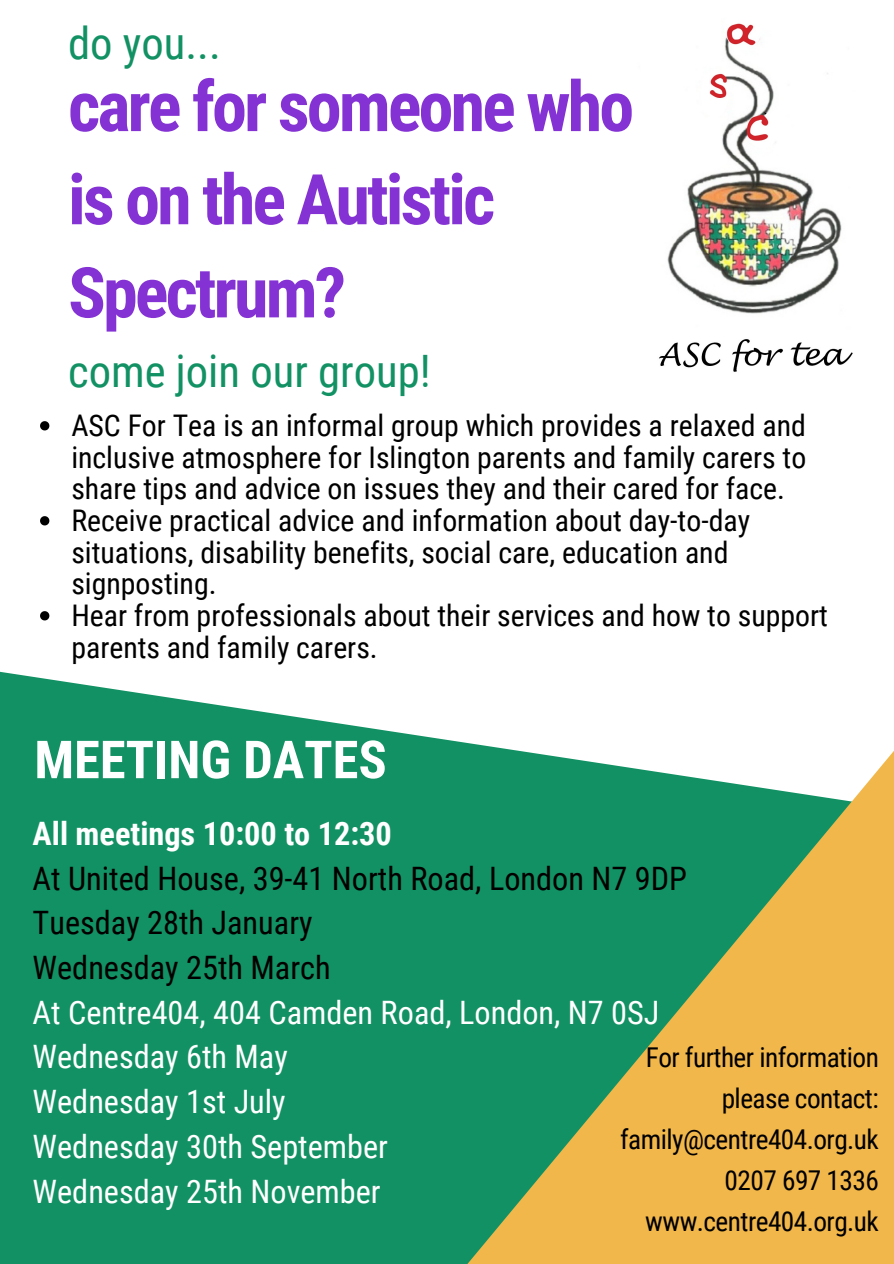
<style>
.page{position:relative;width:894px;height:1264px;background:#fff}
.page>*{position:absolute;margin:0;border:0;box-sizing:border-box;transform-origin:0 0}
.t1{font:700 69.9px/93.2px "Roboto Condensed";letter-spacing:-.04em;color:#8432d3}
.t2{font:700 52.5px "Roboto Condensed";color:#fff}
.t3{font:44.7px "Roboto Condensed";color:#129164}
.t4{font:32.25px/44.7px "Roboto Condensed";color:#fff}
.t5{font:32.25px/44.7px "Roboto Condensed";color:#000}
.t6{font:700 32.25px "Roboto Condensed";color:#fff}
.t7{font:29.85px/31.7px "Roboto Condensed";color:#000}
.t8{font:27.3px/41px "Roboto Condensed";letter-spacing:-.02em;color:#000;text-align:right}
</style>
<div class="page">
<div style="left:0;top:671px;width:273px;height:592px;background:#129164"></div>
<svg style="left:273px;top:713px;width:620px;height:550px;background:#6ca668"></svg>
<img style="left:659px;top:23px;width:194px;height:349px">
<svg style="left:40px;top:421px;width:9px;height:9px"></svg>
<svg style="left:40px;top:516px;width:9px;height:9px"></svg>
<svg style="left:40px;top:611px;width:9px;height:9px"></svg>
<h3 class="t3" style="left:68px;top:17px;width:154px">do you...</h3>
<h1 class="t1" style="left:68px;top:61px;width:567px">care for someone who is on the Autistic<br>Spectrum?</h1>
<h3 class="t3" style="left:68px;top:345px;width:364px">come join our group!</h3>
<p class="t7" style="left:71px;top:410px;width:758px">ASC For Tea is an informal group which provides a relaxed and inclusive atmosphere for Islington parents and family carers to share tips and advice on issues they and their cared for face.<br>Receive practical advice and information about day-to-day situations, disability benefits, social care, education and signposting.<br>Hear from professionals about their services and how to support parents and family carers.</p>
<h2 class="t2" style="left:34px;top:729px;width:354px">MEETING DATES</h2>
<p class="t6" style="left:33px;top:815px;width:361px">All meetings 10:00 to 12:30</p>
<p class="t5" style="left:33px;top:856px;width:655px">At United House, 39-41 North Road, London N7 9DP<br>Tuesday 28th January<br>Wednesday 25th March</p>
<p class="t4" style="left:33px;top:990px;width:628px">At Centre404, 404 Camden Road, London, N7 0SJ<br>Wednesday 6th May<br>Wednesday 1st July<br>Wednesday 30th September<br>Wednesday 25th November</p>
<p class="t8" style="left:620px;top:1036px;width:260px">For further information please contact: family@centre404.org.uk<br>0207 697 1336 www.centre404.org.uk</p>
</div>
